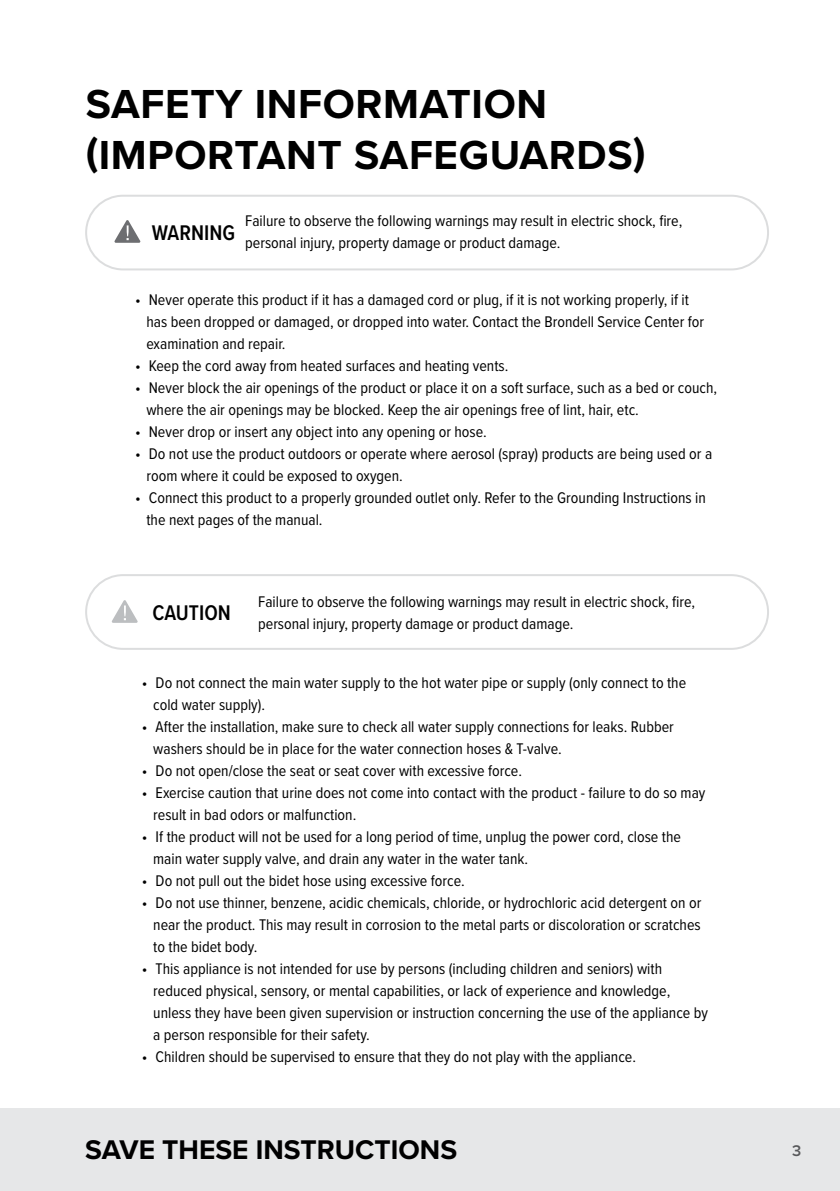
<style>
.page{position:relative;width:840px;height:1191px;background:#fff}
.page>*{position:absolute;margin:0;border:0;box-sizing:border-box;transform-origin:0 0}
.t1{font:700 42px/50.4px "Proxima Nova";letter-spacing:.015em;color:#000}
.t2{font:700 28px "Proxima Nova";color:#000}
.t3{font:600 22px "Proxima Nova Cond";color:#000}
.t4{font:16px/22px "Proxima Nova Cond";color:#000}
.t5{font:600 16px "Proxima Nova";color:#58595b}
</style>
<div class="page">
<div style="left:0;top:0;width:839px;height:1191px;background:#e6e7e8"></div>
<div style="left:0;top:0;width:839px;height:1107px;background:#fff"></div>
<svg style="left:114px;top:220px;width:26px;height:23px"></svg>
<div style="left:85px;top:195px;width:683px;height:75px;border:2px solid #dcddde;border-radius:37px"></div>
<svg style="left:112px;top:600px;width:25px;height:23px"></svg>
<div style="left:85px;top:574px;width:683px;height:76px;border:2px solid #dcddde;border-radius:37px"></div>
<h1 class="t1" style="left:86px;top:78px;width:561px">SAFETY INFORMATION (IMPORTANT SAFEGUARDS)</h1>
<h3 class="t3" style="left:152px;top:217px;width:85px">WARNING</h3>
<p class="t4" style="left:245px;top:209px;width:438px">Failure to observe the following warnings may result in electric shock, fire, personal injury, property damage or product damage.</p>
<p class="t4" style="left:146px;top:288px;width:559px;text-indent:-11px">• Never operate this product if it has a damaged cord or plug, if it is not working properly, if it has been dropped or damaged, or dropped into water. Contact the Brondell Service Center for examination and repair.</p>
<p class="t4" style="left:135px;top:354px;width:374px">• Keep the cord away from heated surfaces and heating vents.</p>
<p class="t4" style="left:146px;top:376px;width:572px;text-indent:-11px">• Never block the air openings of the product or place it on a soft surface, such as a bed or couch, where the air openings may be blocked. Keep the air openings free of lint, hair, etc.</p>
<p class="t4" style="left:135px;top:420px;width:353px">• Never drop or insert any object into any opening or hose.</p>
<p class="t4" style="left:146px;top:442px;width:567px;text-indent:-11px">• Do not use the product outdoors or operate where aerosol (spray) products are being used or a room where it could be exposed to oxygen.</p>
<p class="t4" style="left:146px;top:486px;width:560px;text-indent:-11px">• Connect this product to a properly grounded outlet only. Refer to the Grounding Instructions in the next pages of the manual.</p>
<h3 class="t3" style="left:152px;top:596px;width:80px">CAUTION</h3>
<p class="t4" style="left:258px;top:590px;width:438px">Failure to observe the following warnings may result in electric shock, fire, personal injury, property damage or product damage.</p>
<p class="t4" style="left:153px;top:670px;width:534px;text-indent:-11px">• Do not connect the main water supply to the hot water pipe or supply (only connect to the cold water supply).</p>
<p class="t4" style="left:153px;top:714px;width:522px;text-indent:-11px">• After the installation, make sure to check all water supply connections for leaks. Rubber washers should be in place for the water connection hoses &amp; T-valve.</p>
<p class="t4" style="left:142px;top:758px;width:381px">• Do not open/close the seat or seat cover with excessive force.</p>
<p class="t4" style="left:153px;top:780px;width:553px;text-indent:-11px">• Exercise caution that urine does not come into contact with the product - failure to do so may result in bad odors or malfunction.</p>
<p class="t4" style="left:153px;top:824px;width:529px;text-indent:-11px">• If the product will not be used for a long period of time, unplug the power cord, close the main water supply valve, and drain any water in the water tank.</p>
<p class="t4" style="left:142px;top:868px;width:324px">• Do not pull out the bidet hose using excessive force.</p>
<p class="t4" style="left:153px;top:890px;width:549px;text-align:justify;text-indent:-11px">• Do not use thinner, benzene, acidic chemicals, chloride, or hydrochloric acid detergent on or near the product. This may result in corrosion to the metal parts or discoloration or scratches to the bidet body.</p>
<p class="t4" style="left:153px;top:956px;width:556px;text-indent:-11px">• This appliance is not intended for use by persons (including children and seniors) with reduced physical, sensory, or mental capabilities, or lack of experience and knowledge, unless they have been given supervision or instruction concerning the use of the appliance by a person responsible for their safety.</p>
<p class="t4" style="left:142px;top:1044px;width:495px">• Children should be supervised to ensure that they do not play with the appliance.</p>
<h2 class="t2" style="left:85px;top:1129px;width:373px">SAVE THESE INSTRUCTIONS</h2>
<p class="t5" style="left:791px;top:1139px;width:11px">3</p>
</div>
